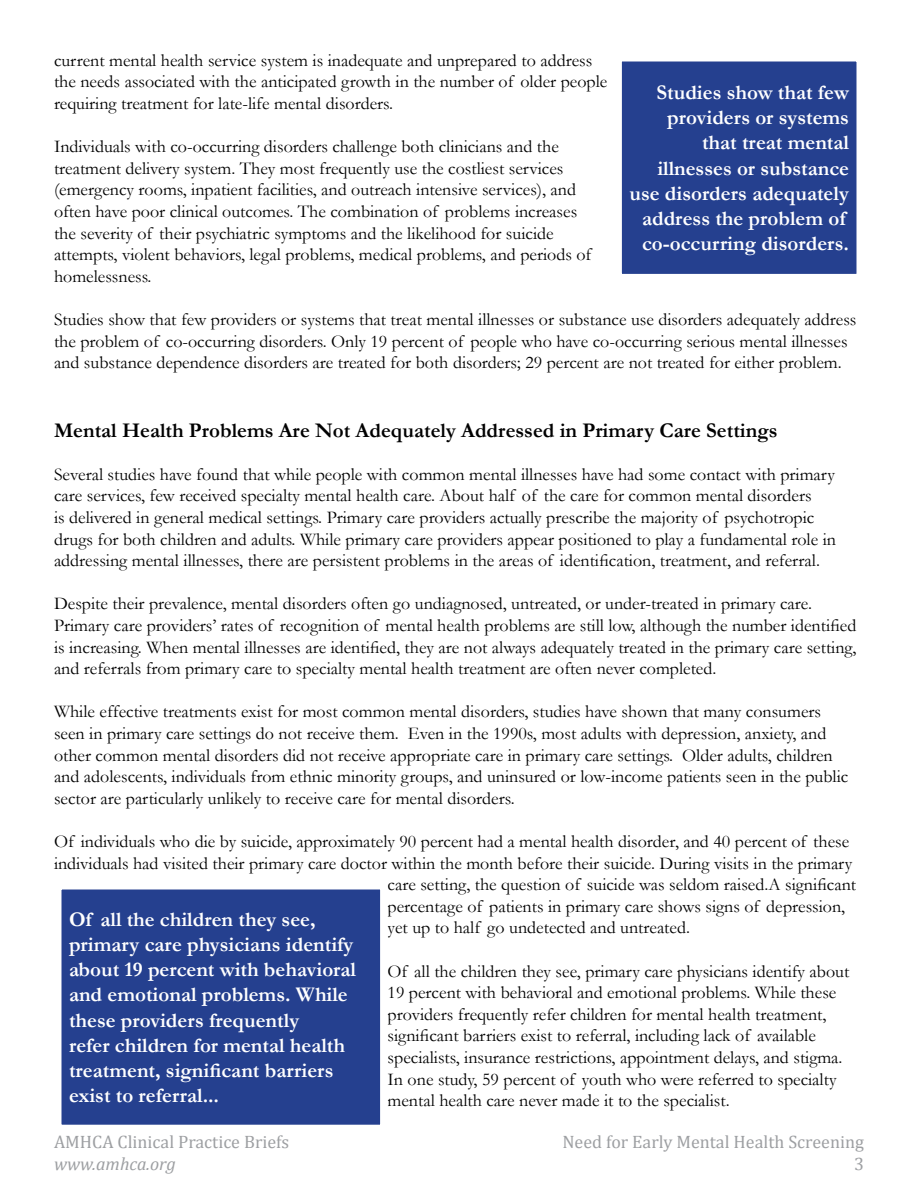
<style>
.page{position:relative;width:918px;height:1188px;background:#fff}
.page>*{position:absolute;margin:0;border:0;box-sizing:border-box;transform-origin:0 0}
.t1{font:700 21px/25.2px "Garamond";color:#fff;text-align:right}
.t2{font:700 21px "Garamond";color:#000}
.t3{font:18px/21.6px "Garamond";color:#000}
.t4{font:18px "Cambria";color:#9d9fa2}
.t5{font:italic 18px "Cambria";color:#9d9fa2}
</style>
<div class="page">
<div style="left:618px;top:58px;width:242px;height:220px;background:#25408f"></div>
<div style="left:614px;top:54px;width:250px;height:227px;border:8px solid #fff"></div>
<div style="left:58px;top:886px;width:326px;height:242px;background:#25408f"></div>
<div style="left:54px;top:882px;width:334px;height:250px;border:8px solid #fff"></div>
<p class="t3" style="left:54px;top:49px;width:555px">current mental health service system is inadequate and unprepared to address the needs associated with the anticipated growth in the number of older people requiring treatment for late-life mental disorders.</p>
<p class="t3" style="left:54px;top:135px;width:539px">Individuals with co-occurring disorders challenge both clinicians and the treatment delivery system. They most frequently use the costliest services (emergency rooms, inpatient facilities, and outreach intensive services), and often have poor clinical outcomes. The combination of problems increases the severity of their psychiatric symptoms and the likelihood for suicide attempts, violent behaviors, legal problems, medical problems, and periods of homelessness.</p>
<p class="t3" style="left:54px;top:308px;width:804px">Studies show that few providers or systems that treat mental illnesses or substance use disorders adequately address the problem of co-occurring disorders. Only 19 percent of people who have co-occurring serious mental illnesses and substance dependence disorders are treated for both disorders; 29 percent are not treated for either problem.</p>
<p class="t1" style="left:629px;top:80px;width:221px">Studies show that few providers or systems that treat mental illnesses or substance use disorders adequately address the problem of co-occurring disorders.</p>
<p class="t2" style="left:54px;top:416px;width:725px">Mental Health Problems Are Not Adequately Addressed in Primary Care Settings</p>
<p class="t3" style="left:54px;top:463px;width:784px">Several studies have found that while people with common mental illnesses have had some contact with primary care services, few received specialty mental health care. About half of the care for common mental disorders<br>is delivered in general medical settings. Primary care providers actually prescribe the majority of psychotropic drugs for both children and adults. While primary care providers appear positioned to play a fundamental role in addressing mental illnesses, there are persistent problems in the areas of identification, treatment, and referral.</p>
<p class="t3" style="left:54px;top:592px;width:804px">Despite their prevalence, mental disorders often go undiagnosed, untreated, or under-treated in primary care.<br>Primary care providers’ rates of recognition of mental health problems are still low, although the number identified is increasing. When mental illnesses are identified, they are not always adequately treated in the primary care setting, and referrals from primary care to specialty mental health treatment are often never completed.</p>
<p class="t3" style="left:54px;top:700px;width:796px">While effective treatments exist for most common mental disorders, studies have shown that many consumers seen in primary care settings do not receive them. Even in the 1990s, most adults with depression, anxiety, and other common mental disorders did not receive appropriate care in primary care settings. Older adults, children and adolescents, individuals from ethnic minority groups, and uninsured or low-income patients seen in the public sector are particularly unlikely to receive care for mental disorders.</p>
<p class="t3" style="left:54px;top:830px;width:797px">Of individuals who die by suicide, approximately 90 percent had a mental health disorder, and 40 percent of these</p>
<p class="t3" style="left:54px;top:852px;width:800px">individuals had visited their primary care doctor within the month before their suicide. During visits in the primary</p>
<p class="t3" style="left:388px;top:873px;width:470px">care setting, the question of suicide was seldom raised.A significant</p>
<p class="t3" style="left:388px;top:895px;width:459px">percentage of patients in primary care shows signs of depression,</p>
<p class="t3" style="left:388px;top:916px;width:304px">yet up to half go undetected and untreated.</p>
<p class="t3" style="left:388px;top:960px;width:463px">Of all the children they see, primary care physicians identify about 19 percent with behavioral and emotional problems. While these providers frequently refer children for mental health treatment, significant barriers exist to referral, including lack of available specialists, insurance restrictions, appointment delays, and stigma.<br>In one study, 59 percent of youth who were referred to specialty mental health care never made it to the specialist.</p>
<p class="t1" style="left:69px;top:907px;width:289px;text-align:left">Of all the children they see, primary care physicians identify about 19 percent with behavioral and emotional problems. While these providers frequently<br>refer children for mental health treatment, significant barriers exist to referral...</p>
<p class="t4" style="left:54px;top:1131px;width:237px">AMHCA Clinical Practice Briefs</p>
<p class="t4" style="left:562px;top:1131px;width:303px">Need for Early Mental Health Screening</p>
<p class="t5" style="left:54px;top:1151px;width:123px">www.amhca.org</p>
<p class="t4" style="left:854px;top:1153px;width:11px">3</p>
</div>
